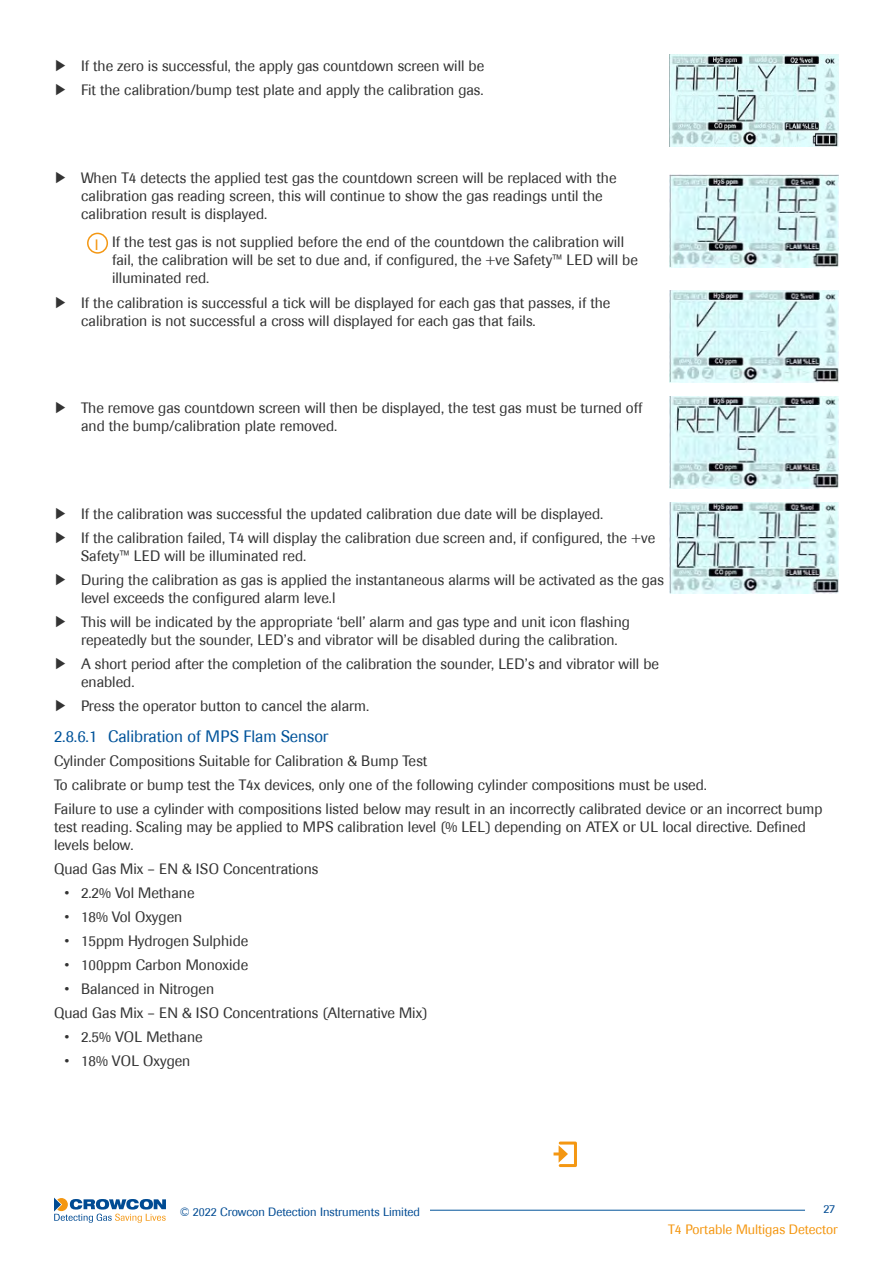
<style>
.page{position:relative;width:893px;height:1263px;background:#fff}
.page>*{position:absolute;margin:0;border:0;box-sizing:border-box;transform-origin:0 0}
.t1{font:16.5px "Imago";color:#00539a}
.t2{font:15px/24px "Imago";color:#333}
.t3{font:13.5px "Imago";color:#f49712}
.t4{font:12px "Imago";color:#004b93}
.s1{font-family:"Apple SD Gothic Neo";font-weight:800}
.s2{color:#f49712}
</style>
<div class="page">
<svg style="left:54px;top:1197px;width:112px;height:26px"></svg>
<hr style="left:430px;top:1210px;width:375px;height:1px;background:#00539a">
<div style="left:559px;top:1141px;width:18px;height:26px;border:3px solid #f49712"></div>
<svg style="left:554px;top:1145px;width:14px;height:18px"></svg>
<img style="left:670px;top:54px;width:169px;height:93px">
<div style="left:87px;top:233px;width:21px;height:21px;border:2px solid #f49712;border-radius:50%"></div>
<img style="left:670px;top:174px;width:169px;height:94px">
<img style="left:670px;top:291px;width:169px;height:91px">
<img style="left:670px;top:396px;width:169px;height:92px">
<img style="left:670px;top:502px;width:169px;height:92px">
<p class="t2" style="left:54px;top:54px;width:432px"><span class="s1">▶</span> If the zero is successful, the apply gas countdown screen will be <span class="s1">▶</span> Fit the calibration/bump test plate and apply the calibration gas.</p>
<p class="t2" style="left:81px;top:169px;width:537px;line-height:18px;text-indent:-27px"><span class="s1">▶</span> When T4 detects the applied test gas the countdown screen will be replaced with the calibration gas reading screen, this will continue to show the gas readings until the calibration result is displayed.</p>
<p class="t2" style="left:112px;top:233px;width:527px;line-height:18px;text-indent:-17px"><span class="s2">I</span> If the test gas is not supplied before the end of the countdown the calibration will fail, the calibration will be set to due and, if configured, the +ve Safety™ LED will be illuminated red.</p>
<p class="t2" style="left:81px;top:293px;width:531px;line-height:18px;text-indent:-27px"><span class="s1">▶</span> If the calibration is successful a tick will be displayed for each gas that passes, if the calibration is not successful a cross will displayed for each gas that fails.</p>
<p class="t2" style="left:81px;top:399px;width:563px;line-height:18px;text-indent:-27px"><span class="s1">▶</span> The remove gas countdown screen will then be displayed, the test gas must be turned off and the bump/calibration plate removed.</p>
<p class="t2" style="left:54px;top:502px;width:603px"><span class="s1">▶</span> If the calibration was successful the updated calibration due date will be displayed.<br><span class="s1">▶</span> If the calibration failed, T4 will display the calibration due screen and, if configured, the +ve</p>
<p class="t2" style="left:54px;top:544px;width:611px;text-indent:27px">Safety™ LED will be illuminated red.<br><span class="s1">▶</span> During the calibration as gas is applied the instantaneous alarms will be activated as the gas</p>
<p class="t2" style="left:54px;top:586px;width:577px;text-indent:27px">level exceeds the configured alarm leve.l<br><span class="s1">▶</span> This will be indicated by the appropriate ‘bell’ alarm and gas type and unit icon flashing</p>
<p class="t2" style="left:54px;top:628px;width:606px;text-indent:27px">repeatedly but the sounder, LED’s and vibrator will be disabled during the calibration.<br><span class="s1">▶</span> A short period after the completion of the calibration the sounder, LED’s and vibrator will be</p>
<p class="t2" style="left:54px;top:670px;width:317px;text-indent:27px">enabled.<br><span class="s1">▶</span> Press the operator button to cancel the alarm.</p>
<p class="t1" style="left:54px;top:726px;width:276px">2.8.6.1 Calibration of MPS Flam Sensor</p>
<p class="t2" style="left:54px;top:748px;width:770px">Cylinder Compositions Suitable for Calibration &amp; Bump Test<br>To calibrate or bump test the T4x devices, only one of the following cylinder compositions must be used.<br>Failure to use a cylinder with compositions listed below may result in an incorrectly calibrated device or an incorrect bump</p>
<p class="t2" style="left:54px;top:817px;width:753px;line-height:18px">test reading. Scaling may be applied to MPS calibration level (% LEL) depending on ATEX or UL local directive. Defined levels below.</p>
<p class="t2" style="left:54px;top:856px;width:266px">Quad Gas Mix – EN &amp; ISO Concentrations</p>
<p class="t2" style="left:65px;top:880px;width:131px">• 2.2% Vol Methane</p>
<p class="t2" style="left:65px;top:904px;width:119px">• 18% Vol Oxygen</p>
<p class="t2" style="left:65px;top:928px;width:185px">• 15ppm Hydrogen Sulphide</p>
<p class="t2" style="left:65px;top:952px;width:185px">• 100ppm Carbon Monoxide</p>
<p class="t2" style="left:54px;top:976px;width:375px;text-indent:10px">• Balanced in Nitrogen<br>Quad Gas Mix – EN &amp; ISO Concentrations (Alternative Mix)</p>
<p class="t2" style="left:65px;top:1024px;width:140px">• 2.5% VOL Methane</p>
<p class="t2" style="left:65px;top:1048px;width:127px">• 18% VOL Oxygen</p>
<p class="t4" style="left:180px;top:1205px;width:242px">© 2022 Crowcon Detection Instruments Limited</p>
<p class="t4" style="left:823px;top:1202px;width:13px">27</p>
<p class="t3" style="left:668px;top:1222px;width:171px">T4 Portable Multigas Detector</p>
</div>
